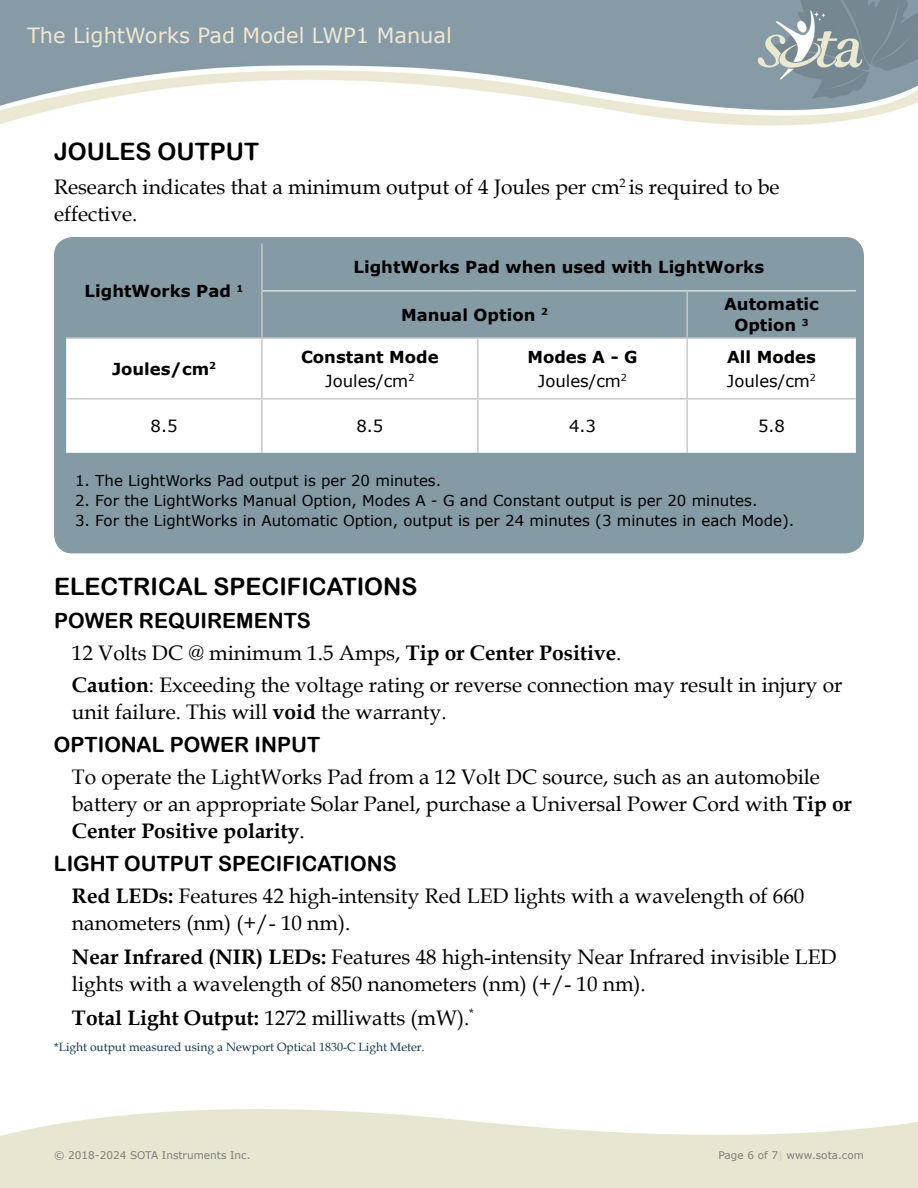
<style>
.page{position:relative;width:918px;height:1188px;background:#fff}
.page>*{position:absolute;margin:0;border:0;box-sizing:border-box;transform-origin:0 0}
.t1{font:24px "Arial Rounded MT Bold";color:#000}
.t2{font:21px/27px "Book Antiqua";color:#000}
.t3{font:21px "Arial Rounded MT Bold";color:#000}
.t4{font:21px "Verdana";color:#f0e7d4}
.t5{font:700 16.5px/21px "Verdana";color:#000;text-align:center}
.t6{font:16.5px/24px "Verdana";color:#000;text-align:center}
.t7{font:15px "Verdana";color:#000}
.t8{font:12px "Book Antiqua";color:#0e3952}
.t9{font:10.5px "Verdana";color:#7d7c7b}
.s1{font-weight:400}
.s2{font-weight:700}
.s3{color:#cbcaca}
</style>
<div class="page">
<img style="left:0;top:0;width:918px;height:126px">
<div style="left:55px;top:238px;width:808px;height:315px;background:#849aa4;border-radius:18px"></div>
<div style="left:54px;top:237px;width:810px;height:316px;border:2px solid #849aa4;border-radius:18px"></div>
<div style="left:66px;top:339px;width:790px;height:114px;background:#fff"></div>
<hr style="left:261px;top:291px;width:2px;height:46px;background:#c7c8ca">
<hr style="left:686px;top:292px;width:2px;height:45px;background:#c7c8ca">
<hr style="left:261px;top:400px;width:2px;height:53px;background:#c7c8ca">
<hr style="left:477px;top:400px;width:2px;height:53px;background:#c7c8ca">
<hr style="left:686px;top:400px;width:2px;height:53px;background:#c7c8ca">
<hr style="left:66px;top:337px;width:196px;height:2px;background:#c7c8ca">
<hr style="left:262px;top:337px;width:216px;height:2px;background:#c7c8ca">
<hr style="left:261px;top:339px;width:2px;height:59px;background:#c7c8ca">
<hr style="left:478px;top:337px;width:209px;height:2px;background:#c7c8ca">
<hr style="left:477px;top:339px;width:2px;height:59px;background:#c7c8ca">
<hr style="left:687px;top:337px;width:169px;height:2px;background:#c7c8ca">
<hr style="left:686px;top:339px;width:2px;height:59px;background:#c7c8ca">
<hr style="left:66px;top:398px;width:196px;height:2px;background:#cbcaca">
<hr style="left:262px;top:398px;width:216px;height:2px;background:#cbcaca">
<hr style="left:478px;top:398px;width:209px;height:2px;background:#cbcaca">
<hr style="left:687px;top:398px;width:169px;height:2px;background:#cbcaca">
<hr style="left:261px;top:244px;width:2px;height:47px;background:#c7c8ca">
<hr style="left:263px;top:290px;width:215px;height:2px;background:#dcddde">
<hr style="left:478px;top:290px;width:209px;height:2px;background:#dcddde">
<hr style="left:687px;top:290px;width:169px;height:2px;background:#dcddde">
<p class="t4" style="left:27px;top:21px;width:426px">The LightWorks Pad Model LWP1 Manual</p>
<p class="t1" style="left:54px;top:137px;width:207px">JOU LES OUTPUT</p>
<p class="t2" style="left:54px;top:173px;width:727px">Research indicates that a minimum output of 4 Joules per cm<sup>2</sup> is required to be effective.</p>
<p class="t5" style="left:85px;top:280px;width:160px">LightWorks Pad <sup>1</sup></p>
<p class="t5" style="left:354px;top:257px;width:412px">LightWorks Pad when used with LightWorks</p>
<p class="t5" style="left:401px;top:304px;width:148px">Manual Option <sup>2</sup></p>
<p class="t5" style="left:724px;top:293px;width:96px">Automatic<br>Option <sup>3</sup></p>
<p class="t5" style="left:112px;top:358px;width:106px">Joules/cm<sup>2</sup></p>
<p class="t5" style="left:301px;top:344px;width:139px;line-height:24px">Constant Mode<br><span class="s1">Joules/cm</span><sup>2</sup></p>
<p class="t6" style="left:527px;top:345px;width:112px"><span class="s2">Modes A - G<br></span>Joules/cm<sup>2</sup></p>
<p class="t6" style="left:727px;top:345px;width:91px;text-align:left"><span class="s2">All Modes<br></span>Joules/cm<sup>2</sup></p>
<p class="t6" style="left:151px;top:414px;width:28px">8.5</p>
<p class="t6" style="left:356px;top:414px;width:28px">8.5</p>
<p class="t6" style="left:569px;top:414px;width:28px">4.3</p>
<p class="t6" style="left:758px;top:414px;width:28px">5.8</p>
<p class="t7" style="left:75px;top:470px;width:368px">1. The LightWorks Pad output is per 20 minutes.</p>
<p class="t7" style="left:75px;top:490px;width:684px">2. For the LightWorks Manual Option, Modes A - G and Constant output is per 20 minutes.</p>
<p class="t7" style="left:75px;top:510px;width:721px">3. For the LightWorks in Automatic Option, output is per 24 minutes (3 minutes in each Mode).</p>
<p class="t1" style="left:54px;top:572px;width:365px">ELECTRICAL SPECIFICATIONS</p>
<p class="t3" style="left:54px;top:608px;width:258px">POWER REQU IREMENTS</p>
<p class="t2" style="left:72px;top:636px;width:772px;line-height:32.4px">12 Volts DC @ minimum 1.5 Amps, <span class="s2">Tip or Center Positive</span>.<br><span class="s2">Caution</span>: Exceeding the voltage rating or reverse connection may result in injury or</p>
<p class="t2" style="left:72px;top:698px;width:376px">unit failure. This will <span class="s2">void</span> the warranty.</p>
<p class="t3" style="left:54px;top:732px;width:268px">OPTIONAL POWER I NPUT</p>
<p class="t2" style="left:72px;top:763px;width:782px">To operate the LightWorks Pad from a 12 Volt DC source, such as an automobile battery or an appropriate Solar Panel, purchase a Universal Power Cord with <span class="s2">Tip or<br>Center Positive polarity</span>.</p>
<p class="t3" style="left:54px;top:851px;width:344px">LIGHT OUTPUT SPECIFICATIONS</p>
<p class="t2" style="left:72px;top:882px;width:410px"><span class="s2">Red LEDs:</span> Features 42 high-intensity Red LED</p>
<p class="t2" style="left:514px;top:882px;width:292px">lights with a wavelength of 660</p>
<p class="t2" style="left:72px;top:906px;width:738px;line-height:33.8px">nanometers (nm) (+/- 10 nm).<br><span class="s2">Near Infrared (NIR) LEDs:</span> Features 48 high-intensity Near Infrared invisible LED</p>
<p class="t2" style="left:72px;top:966px;width:575px;line-height:33.8px">lights with a wavelength of 850 nanometers (nm) (+/- 10 nm).<br><span class="s2">Total Light Output:</span> 1272 milliwatts (mW).<sup>*</sup></p>
<p class="t8" style="left:54px;top:1039px;width:372px">*Light output measured using a Newport Optical 1830-C Light Meter.</p>
<p class="t9" style="left:54px;top:1148px;width:198px">© 2018-2024 SOTA Instruments Inc.</p>
<p class="t9" style="left:718px;top:1148px;width:147px">Page 6 of 7<span class="s3">|</span> www.sota.com</p>
</div>
